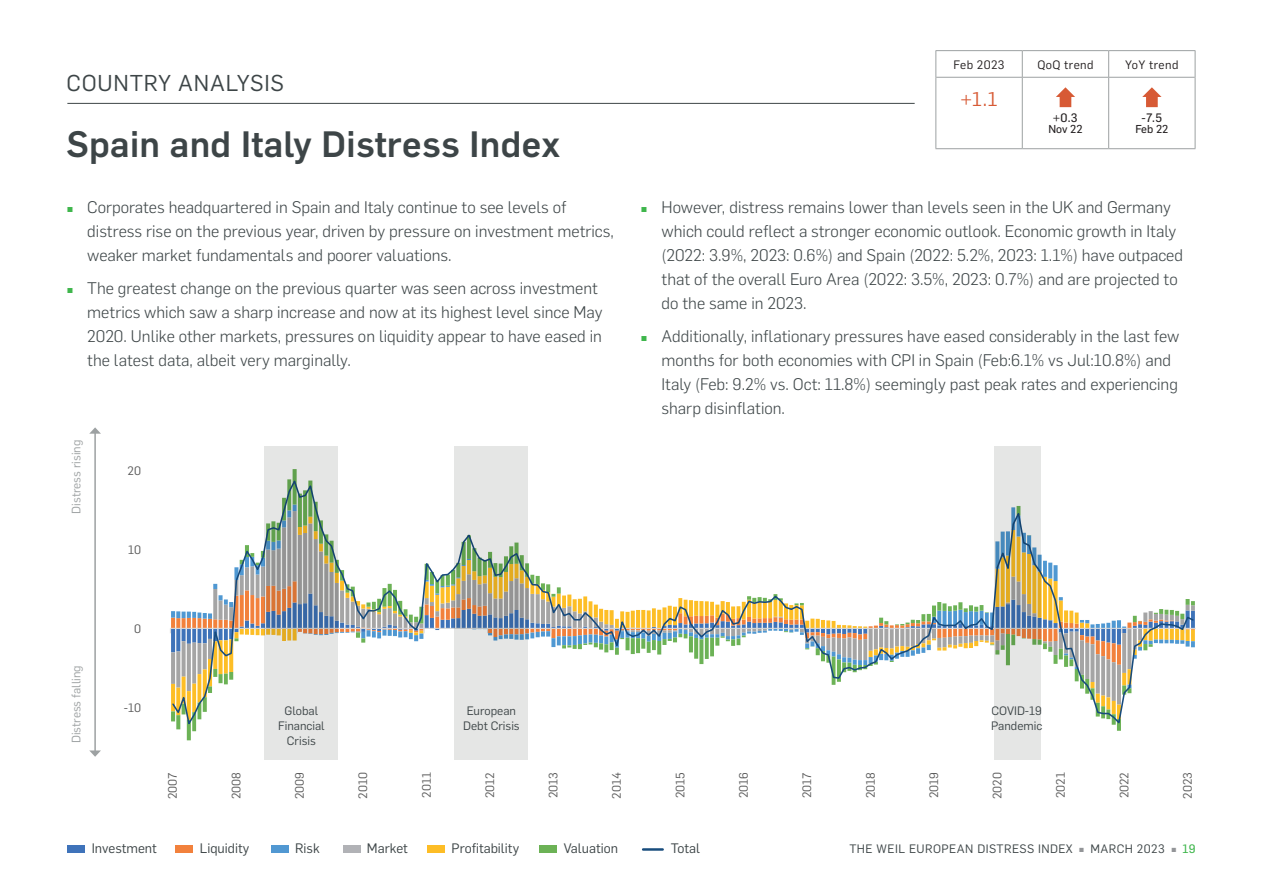
<style>
.page{position:relative;width:1263px;height:893px;background:#fff}
.page>*{position:absolute;margin:0;border:0;box-sizing:border-box;transform-origin:0 0}
.t1{font:500 36px "Flama";letter-spacing:.01em;color:#3d4547}
.t2{font:22.5px "Flama";letter-spacing:.035em;color:#3d4547}
.t3{font:19.5px "Flama";color:#d75a35}
.t4{font:300 16.5px/24px "Flama";color:#3d4547}
.t5{font:13.5px "Flama";color:#3d4547}
.t6{font:12px "Flama";color:#595959}
.t7{font:12px/15px "Flama";color:#3d4547;text-align:center}
.t8{font:12px "Flama";letter-spacing:.04em;color:#3d4547}
.t9{font:12px "Flama";color:#9da1a2}
.t10{font:12px "Flama";letter-spacing:.035em;color:#231f20}
.t11{font:12px "Flama Basic";color:#231f20}
.t12{font:11.25px "Flama Basic";color:#231f20}
.s1{font-size:9px;color:#3fb64c}
.s2{font-family:"Flama Basic";font-size:7.5px;color:#939598}
.s3{font-family:"Flama Basic";color:#3fb64c}
</style>
<div class="page">
<svg style="left:171px;top:477px;width:1024px;height:251px"></svg>
<hr style="left:94px;top:433px;width:2px;height:318px;background:#9da1a2">
<svg style="left:89px;top:750px;width:12px;height:7px"></svg>
<svg style="left:89px;top:427px;width:12px;height:7px"></svg>
<div style="left:67px;top:846px;width:17px;height:7px;background:#3f73ba"></div>
<div style="left:176px;top:846px;width:17px;height:7px;background:#f2813c"></div>
<div style="left:427px;top:846px;width:18px;height:7px;background:#fdbd26"></div>
<div style="left:343px;top:846px;width:17px;height:7px;background:#b1b2b6"></div>
<div style="left:540px;top:846px;width:17px;height:7px;background:#6cb256"></div>
<hr style="left:643px;top:848px;width:20px;height:3px;background:#184c7d">
<div style="left:271px;top:846px;width:17px;height:7px;background:#5198d2"></div>
<svg style="left:265px;top:446px;width:73px;height:314px;background:#c6c9c3"></svg>
<svg style="left:454px;top:446px;width:73px;height:314px;background:#d2d4cc"></svg>
<svg style="left:994px;top:446px;width:47px;height:314px;background:#ccccc1"></svg>
<hr style="left:935px;top:50px;width:87px;height:1px;background:#9da1a2">
<hr style="left:1022px;top:50px;width:87px;height:1px;background:#9da1a2">
<hr style="left:1109px;top:50px;width:86px;height:1px;background:#9da1a2">
<svg style="left:935px;top:51px;width:261px;height:98px"></svg>
<hr style="left:67px;top:103px;width:848px;height:1px;background:#3d4547">
<h2 class="t2" style="left:67px;top:68px;width:219px">COUNTRY ANALYSIS</h2>
<h1 class="t1" style="left:66px;top:118px;width:495px">Spain and Italy Distress Index</h1>
<p class="t4" style="left:87px;top:194px;width:528px;text-indent:-20px"><span class="s1">▪</span> Corporates headquartered in Spain and Italy continue to see levels of distress rise on the previous year, driven by pressure on investment metrics, weaker market fundamentals and poorer valuations.</p>
<p class="t4" style="left:87px;top:275px;width:517px;text-indent:-20px"><span class="s1">▪</span> The greatest change on the previous quarter was seen across investment metrics which saw a sharp increase and now at its highest level since May 2020. Unlike other markets, pressures on liquidity appear to have eased in the latest data, albeit very marginally.</p>
<p class="t9" style="left:68px;top:514px;width:75px;rotate:-90deg">Distress rising</p>
<p class="t6" style="left:128px;top:462px;width:15px">20</p>
<p class="t6" style="left:128px;top:541px;width:14px">10</p>
<p class="t6" style="left:134px;top:620px;width:8px">0</p>
<p class="t10" style="left:954px;top:56px;width:52px">Feb 2023</p>
<p class="t10" style="left:1037px;top:56px;width:58px">QoQ trend</p>
<p class="t10" style="left:1125px;top:56px;width:55px">YoY trend</p>
<p class="t3" style="left:961px;top:85px;width:38px">+1.1</p>
<p class="t11" style="left:1053px;top:109px;width:26px">+0.3</p>
<p class="t12" style="left:1048px;top:121px;width:36px">Nov 22</p>
<p class="t11" style="left:1142px;top:109px;width:22px">-7.5</p>
<p class="t12" style="left:1135px;top:121px;width:34px">Feb 22</p>
<p class="t4" style="left:661px;top:194px;width:523px;text-indent:-20px"><span class="s1">▪</span> However, distress remains lower than levels seen in the UK and Germany which could reflect a stronger economic outlook. Economic growth in Italy (2022: 3.9%, 2023: 0.6%) and Spain (2022: 5.2%, 2023: 1.1%) have outpaced that of the overall Euro Area (2022: 3.5%, 2023: 0.7%) and are projected to do the same in 2023.</p>
<p class="t4" style="left:661px;top:323px;width:519px;text-indent:-20px"><span class="s1">▪</span> Additionally, inflationary pressures have eased considerably in the last few months for both economies with CPI in Spain (Feb:6.1% vs Jul:10.8%) and Italy (Feb: 9.2% vs. Oct: 11.8%) seemingly past peak rates and experiencing sharp disinflation.</p>
<p class="t9" style="left:68px;top:743px;width:80px;rotate:-90deg">Distress falling</p>
<p class="t6" style="left:124px;top:699px;width:19px">-10</p>
<p class="t7" style="left:278px;top:702px;width:48px">Global<br>Financial<br>Crisis</p>
<p class="t7" style="left:463px;top:702px;width:58px">European<br>Debt Crisis</p>
<p class="t7" style="left:991px;top:702px;width:53px;text-align:left">COVID-19<br>Pandemic</p>
<p class="t6" style="left:164px;top:799px;width:28px;rotate:-90deg">2007</p>
<p class="t6" style="left:228px;top:799px;width:29px;rotate:-90deg">2008</p>
<p class="t6" style="left:291px;top:799px;width:29px;rotate:-90deg">2009</p>
<p class="t6" style="left:355px;top:799px;width:28px;rotate:-90deg">2010</p>
<p class="t6" style="left:418px;top:798px;width:27px;rotate:-90deg">2011</p>
<p class="t6" style="left:482px;top:798px;width:27px;rotate:-90deg">2012</p>
<p class="t6" style="left:545px;top:798px;width:28px;rotate:-90deg">2013</p>
<p class="t6" style="left:608px;top:798px;width:28px;rotate:-90deg">2014</p>
<p class="t6" style="left:672px;top:798px;width:27px;rotate:-90deg">2015</p>
<p class="t6" style="left:735px;top:798px;width:28px;rotate:-90deg">2016</p>
<p class="t6" style="left:799px;top:798px;width:27px;rotate:-90deg">2017</p>
<p class="t6" style="left:862px;top:798px;width:28px;rotate:-90deg">2018</p>
<p class="t6" style="left:925px;top:798px;width:28px;rotate:-90deg">2019</p>
<p class="t6" style="left:989px;top:799px;width:28px;rotate:-90deg">2020</p>
<p class="t6" style="left:1052px;top:798px;width:27px;rotate:-90deg">2021</p>
<p class="t6" style="left:1116px;top:798px;width:28px;rotate:-90deg">2022</p>
<p class="t6" style="left:1179px;top:799px;width:28px;rotate:-90deg">2023</p>
<p class="t5" style="left:92px;top:839px;width:67px">Investment</p>
<p class="t5" style="left:200px;top:839px;width:51px">Liquidity</p>
<p class="t5" style="left:295px;top:839px;width:26px">Risk</p>
<p class="t5" style="left:367px;top:839px;width:43px">Market</p>
<p class="t5" style="left:451px;top:839px;width:69px">Profitability</p>
<p class="t5" style="left:564px;top:839px;width:56px">Valuation</p>
<p class="t5" style="left:671px;top:839px;width:31px">Total</p>
<p class="t8" style="left:849px;top:841px;width:348px">THE WEIL EUROPEAN DISTRESS INDEX <span class="s2">▪</span> MARCH 2023 <span class="s2">▪</span> <span class="s3">19</span></p>
</div>
